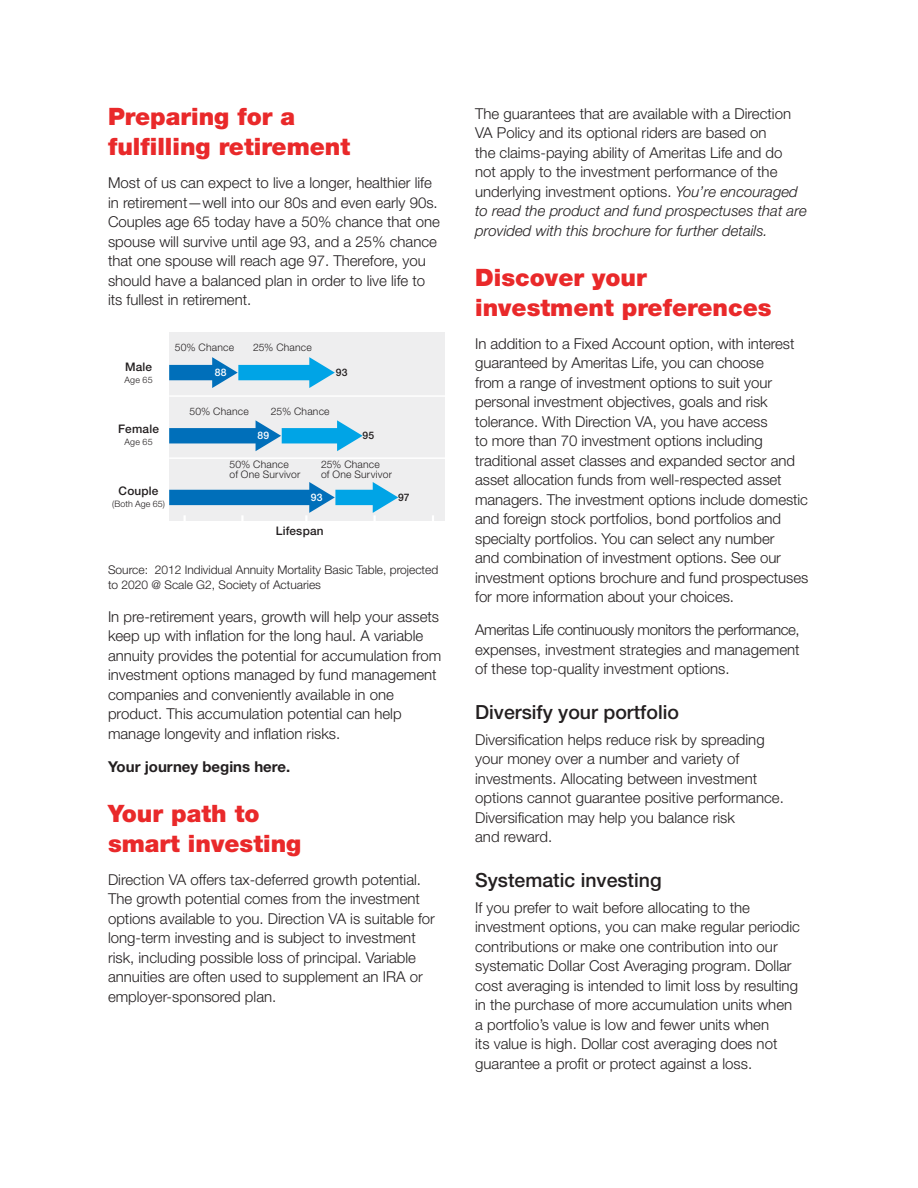
<style>
.page{position:relative;width:918px;height:1188px;background:#fff}
.page>*{position:absolute;margin:0;border:0;box-sizing:border-box;transform-origin:0 0}
.subhead{font:900 24px/30px "Helvetica Neue LT Std";color:#e9292a}
.Body_copy_10{font:500 19.5px "Helvetica Neue LT Std";color:#231f20}
.Body_copy_10-2{font:300 15px/19.5px "Helvetica Neue LT Std";color:#231f20}
.Body_copy_10-3{font:700 15px "Helvetica Neue LT Std";color:#231f20}
.Body_copy_10-4{font:300 12px/15px "Helvetica Neue LT Std";color:#231f20}
.P9{font:500 11.85px "Helvetica Neue LT Std";letter-spacing:.015em;color:#231f20}
.P9-2{font:300 10.35px "Helvetica Neue LT Std";letter-spacing:.02em;color:#231f20}
.P9-3{font:500 10.35px "Helvetica Neue LT Std";color:#fff}
.P9-4{font:500 10.35px "Helvetica Neue LT Std";color:#231f20}
.P9-5{font:300 8.85px "Helvetica Neue LT Std";letter-spacing:.015em;color:#231f20}
.s1{font-style:italic}
</style>
<div class="page">
<div style="left:169px;top:332px;width:276px;height:189px;background:#eeeeef"></div>
<hr style="left:169px;top:457px;width:276px;height:2px;background:#fff">
<hr style="left:169px;top:395px;width:276px;height:2px;background:#fff">
<svg style="left:432px;top:515px;width:2px;height:6px"></svg>
<svg style="left:169px;top:357px;width:166px;height:31px"></svg>
<svg style="left:169px;top:420px;width:194px;height:31px"></svg>
<svg style="left:169px;top:482px;width:229px;height:39px"></svg>
<p class="subhead" style="left:108px;top:101px;width:244px">Preparing for a fulfilling retirement</p>
<p class="Body_copy_10-2" style="left:108px;top:173px;width:334px">Most of us can expect to live a longer, healthier life in retirement—well into our 80s and even early 90s.<br>Couples age 65 today have a 50% chance that one spouse will survive until age 93, and a 25% chance that one spouse will reach age 97. Therefore, you should have a balanced plan in order to live life to its fullest in retirement.</p>
<p class="P9" style="left:125px;top:359px;width:29px">Male</p>
<p class="P9-5" style="left:125px;top:374px;width:30px">Age 65</p>
<p class="P9" style="left:118px;top:422px;width:42px">Female</p>
<p class="P9-5" style="left:125px;top:436px;width:30px">Age 65</p>
<p class="P9" style="left:119px;top:484px;width:41px">Couple</p>
<p class="P9-5" style="left:112px;top:498px;width:54px">(Both Age 65)</p>
<p class="P9-2" style="left:175px;top:341px;width:61px">50% Chance</p>
<p class="P9-2" style="left:253px;top:341px;width:60px">25% Chance</p>
<p class="P9-3" style="left:215px;top:366px;width:13px">88</p>
<p class="P9-4" style="left:336px;top:366px;width:13px">93</p>
<p class="P9-2" style="left:190px;top:405px;width:61px">50% Chance</p>
<p class="P9-2" style="left:271px;top:405px;width:60px">25% Chance</p>
<p class="P9-3" style="left:258px;top:429px;width:13px">89</p>
<p class="P9-4" style="left:363px;top:429px;width:13px">95</p>
<p class="P9-2" style="left:230px;top:458px;width:61px">50% Chance</p>
<p class="P9-2" style="left:321px;top:458px;width:60px">25% Chance</p>
<p class="P9-2" style="left:230px;top:468px;width:72px">of One Survivor</p>
<p class="P9-2" style="left:321px;top:468px;width:72px">of One Survivor</p>
<p class="P9-3" style="left:311px;top:491px;width:13px">93</p>
<p class="P9-4" style="left:398px;top:491px;width:13px">97</p>
<p class="P9" style="left:276px;top:523px;width:50px">Lifespan</p>
<p class="Body_copy_10-4" style="left:108px;top:562px;width:332px">Source: 2012 Individual Annuity Mortality Basic Table, projected to 2020 @ Scale G2, Society of Actuaries</p>
<p class="Body_copy_10-2" style="left:108px;top:606px;width:335px">In pre-retirement years, growth will help your assets keep up with inflation for the long haul. A variable annuity provides the potential for accumulation from investment options managed by fund management companies and conveniently available in one product. This accumulation potential can help manage longevity and inflation risks.</p>
<p class="Body_copy_10-3" style="left:108px;top:757px;width:184px">Your journey begins here.</p>
<p class="subhead" style="left:108px;top:798px;width:195px">Your path to smart investing</p>
<p class="Body_copy_10-2" style="left:108px;top:869px;width:329px">Direction VA offers tax-deferred growth potential.<br>The growth potential comes from the investment options available to you. Direction VA is suitable for long-term investing and is subject to investment risk, including possible loss of principal. Variable annuities are often used to supplement an IRA or employer-sponsored plan.</p>
<p class="Body_copy_10-2" style="left:475px;top:103px;width:333px">The guarantees that are available with a Direction VA Policy and its optional riders are based on<br>the claims-paying ability of Ameritas Life and do not apply to the investment performance of the underlying investment options. <span class="s1">You’re encouraged to read the product and fund prospectuses that are provided with this brochure for further details.</span></p>
<p class="subhead" style="left:475px;top:262px;width:298px">Discover your investment preferences</p>
<p class="Body_copy_10-2" style="left:475px;top:334px;width:335px">In addition to a Fixed Account option, with interest guaranteed by Ameritas Life, you can choose<br>from a range of investment options to suit your personal investment objectives, goals and risk tolerance. With Direction VA, you have access<br>to more than 70 investment options including traditional asset classes and expanded sector and asset allocation funds from well-respected asset managers. The investment options include domestic and foreign stock portfolios, bond portfolios and specialty portfolios. You can select any number<br>and combination of investment options. See our investment options brochure and fund prospectuses for more information about your choices.</p>
<p class="Body_copy_10-2" style="left:475px;top:620px;width:326px;text-align:justify">Ameritas Life continuously monitors the performance, expenses, investment strategies and management of these top-quality investment options.</p>
<p class="Body_copy_10" style="left:475px;top:700px;width:205px">Diversify your portfolio</p>
<p class="Body_copy_10-2" style="left:475px;top:730px;width:310px">Diversification helps reduce risk by spreading your money over a number and variety of investments. Allocating between investment options cannot guarantee positive performance.<br>Diversification may help you balance risk<br>and reward.</p>
<p class="Body_copy_10" style="left:475px;top:868px;width:188px">Systematic investing</p>
<p class="Body_copy_10-2" style="left:475px;top:898px;width:326px">If you prefer to wait before allocating to the investment options, you can make regular periodic contributions or make one contribution into our systematic Dollar Cost Averaging program. Dollar cost averaging is intended to limit loss by resulting in the purchase of more accumulation units when a portfolio’s value is low and fewer units when<br>its value is high. Dollar cost averaging does not guarantee a profit or protect against a loss.</p>
</div>
